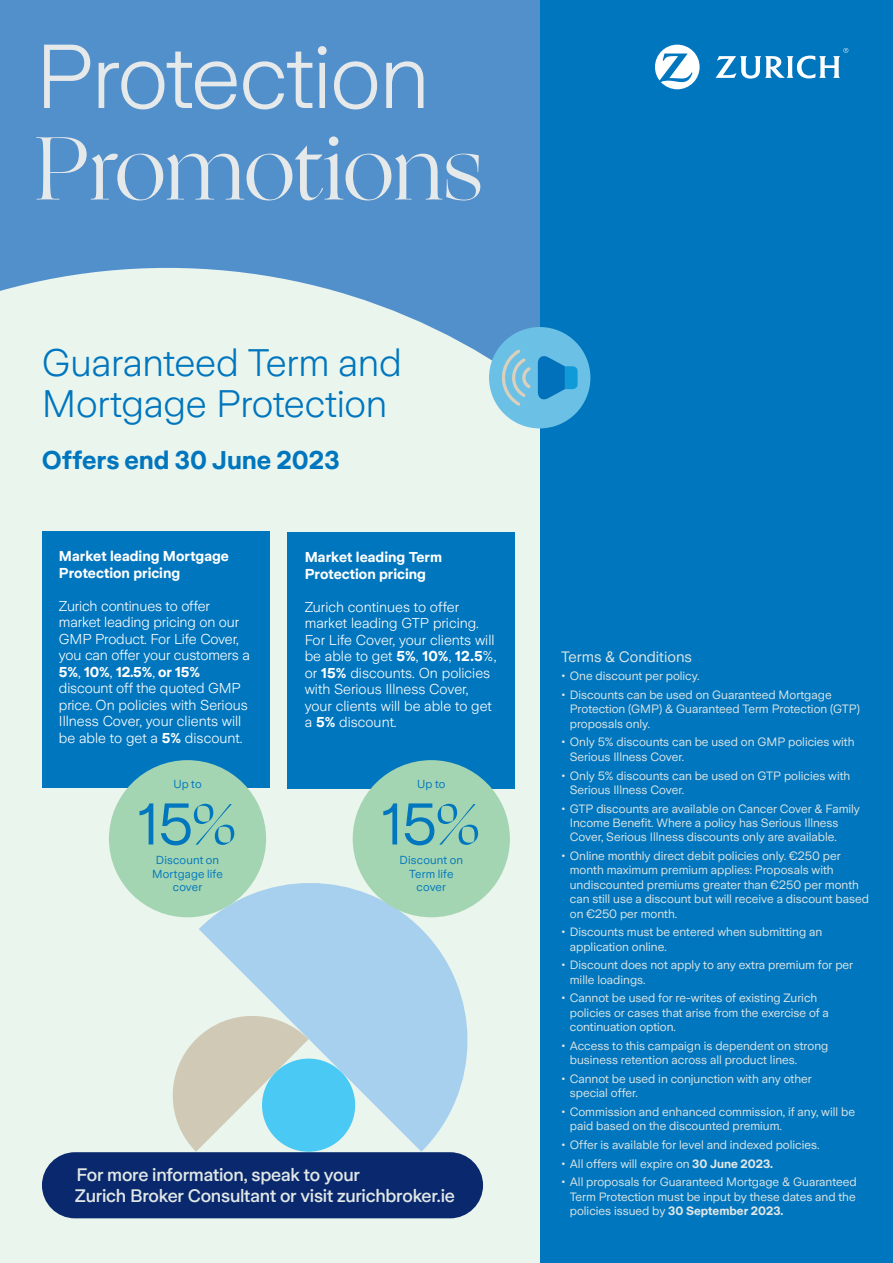
<style>
.page{position:relative;width:893px;height:1263px;background:#5290cc}
.page>*{position:absolute;margin:0;border:0;box-sizing:border-box;transform-origin:0 0}
.t1{font:300 90px "Zurich Sans";letter-spacing:-.02em;color:#e6e9ea}
.t2{font:90px "Ogg";letter-spacing:-.015em;color:#e6e9ea}
.t3{font:58.35px "Zurich Sans";color:#0076be}
.t4{font:300 38.1px/42px "Zurich Sans";letter-spacing:-.01em;color:#0076be}
.t5{font:700 25.5px "Zurich Sans";color:#0076be}
.t6{font:500 18px/21px "Zurich Sans";letter-spacing:-.015em;color:#e0e7e6}
.t7{font:15px "Zurich Sans";color:#e0e7e6}
.t8{font:300 14.25px/16.5px "Zurich Sans";color:#fff}
.t9{font:700 14.25px/16.5px "Zurich Sans";color:#fff}
.t10{font:12px/14.4px "Zurich Sans";color:#e0e7e6}
.t11{font:11.55px/13.8px "Zurich Sans";letter-spacing:.015em;color:#0076be;text-align:center}
.s1{font-weight:700}
.s2{font-family:"Ogg"}
</style>
<div class="page">
<div style="left:0;top:268px;width:540px;height:995px;background:#eaf5ed"></div>
<div style="left:540px;top:0;width:353px;height:1263px;background:#0076be"></div>
<div style="left:489px;top:327px;width:101px;height:101px;background:#6bc0e5;border-radius:50%"></div>
<svg style="left:538px;top:356px;width:40px;height:43px"></svg>
<svg style="left:497px;top:349px;width:34px;height:57px"></svg>
<div style="left:42px;top:1152px;width:441px;height:66px;background:#09286d;border-radius:33px"></div>
<div style="left:42px;top:531px;width:227px;height:257px;background:#0076be"></div>
<div style="left:288px;top:532px;width:227px;height:257px;background:#0076be"></div>
<svg style="left:199px;top:867px;width:284px;height:285px;fill:#a6d0ee"></svg>
<svg style="left:165px;top:1008px;width:144px;height:144px"></svg>
<div style="left:262px;top:1058px;width:93px;height:94px;background:#49c9f4;border-radius:50%"></div>
<div style="left:109px;top:760px;width:157px;height:157px;background:#a3d5b2;border-radius:50%"></div>
<div style="left:353px;top:760px;width:157px;height:157px;background:#a3d5b2;border-radius:50%"></div>
<svg style="left:655px;top:45px;width:45px;height:44px"></svg>
<svg style="left:715px;top:48px;width:133px;height:31px"></svg>
<h1 class="t1" style="left:35px;top:28px;width:396px">Protection</h1>
<h1 class="t2" style="left:35px;top:109px;width:449px">Promotions</h1>
<h3 class="t4" style="left:42px;top:342px;width:361px">Guaranteed Term and<br>Mortgage Protection</h3>
<h3 class="t5" style="left:42px;top:446px;width:299px">Offers end 30 June 2023</h3>
<p class="t9" style="left:59px;top:549px;width:172px">Market leading Mortgage<br>Protection pricing</p>
<p class="t8" style="left:59px;top:598px;width:192px">Zurich continues to offer market leading pricing on our<br>GMP Product. For Life Cover, you can offer your customers a<br><span class="s1">5%</span>, <span class="s1">10%</span>, <span class="s1">12.5%</span>, <span class="s1">or 15% </span>discount off the quoted GMP price. On policies with Serious<br>Illness Cover, your clients will be able to get a <span class="s1">5%</span> discount.</p>
<p class="t9" style="left:305px;top:549px;width:139px">Market leading Term<br>Protection pricing</p>
<p class="t8" style="left:305px;top:599px;width:193px">Zurich continues to offer market leading GTP pricing.<br>For Life Cover, your clients will be able to get <span class="s1">5%</span>, <span class="s1">10%</span>, <span class="s1">12.5</span>%, or <span class="s1">15%</span> discounts. On policies with Serious Illness Cover, your clients will be able to get a <span class="s1">5%</span> discount.</p>
<p class="t11" style="left:173px;top:777px;width:30px">Up to</p>
<p class="t11" style="left:417px;top:777px;width:30px">Up to</p>
<h2 class="t3" style="left:138px;top:792px;width:100px">15<span class="s2">%</span></h2>
<h2 class="t3" style="left:382px;top:792px;width:100px">15<span class="s2">%</span></h2>
<p class="t11" style="left:152px;top:853px;width:72px">Discount on<br>Mortgage life cover</p>
<p class="t11" style="left:400px;top:853px;width:65px">Discount on<br>Term life cover</p>
<h3 class="t6" style="left:75px;top:1165px;width:381px">For more information, speak to your<br>Zurich Broker Consultant or visit zurichbroker.ie</h3>
<p class="t7" style="left:561px;top:648px;width:132px">Terms &amp; Conditions</p>
<p class="t10" style="left:561px;top:669px;width:140px">• One discount per policy.</p>
<p class="t10" style="left:570px;top:688px;width:292px;text-indent:-9px">• Discounts can be used on Guaranteed Mortgage<br>Protection (GMP) &amp; Guaranteed Term Protection (GTP) proposals only.</p>
<p class="t10" style="left:570px;top:735px;width:286px;text-indent:-9px">• Only 5% discounts can be used on GMP policies with<br>Serious Illness Cover.</p>
<p class="t10" style="left:570px;top:768px;width:282px;text-indent:-9px">• Only 5% discounts can be used on GTP policies with<br>Serious Illness Cover.</p>
<p class="t10" style="left:570px;top:801px;width:292px;text-indent:-9px">• GTP discounts are available on Cancer Cover &amp; Family<br>Income Benefit. Where a policy has Serious Illness<br>Cover, Serious Illness discounts only are available.</p>
<p class="t10" style="left:570px;top:849px;width:301px;text-indent:-9px">• Online monthly direct debit policies only. €250 per month maximum premium applies: Proposals with undiscounted premiums greater than €250 per month can still use a discount but will receive a discount based on €250 per month.</p>
<p class="t10" style="left:570px;top:925px;width:254px;text-indent:-9px">• Discounts must be entered when submitting an application online.</p>
<p class="t10" style="left:570px;top:958px;width:285px;text-indent:-9px">• Discount does not apply to any extra premium for per mille loadings.</p>
<p class="t10" style="left:570px;top:991px;width:261px;text-indent:-9px">• Cannot be used for re-writes of existing Zurich policies or cases that arise from the exercise of a continuation option.</p>
<p class="t10" style="left:570px;top:1039px;width:260px;text-indent:-9px">• Access to this campaign is dependent on strong business retention across all product lines.</p>
<p class="t10" style="left:570px;top:1072px;width:243px;text-indent:-9px">• Cannot be used in conjunction with any other special offer.</p>
<p class="t10" style="left:570px;top:1105px;width:287px;text-indent:-9px">• Commission and enhanced commission, if any, will be paid based on the discounted premium.</p>
<p class="t10" style="left:561px;top:1138px;width:260px">• Offer is available for level and indexed policies.</p>
<p class="t10" style="left:561px;top:1156px;width:213px">• All offers will expire on <span class="s1">30 June 2023.</span></p>
<p class="t10" style="left:570px;top:1175px;width:288px;text-align:justify;text-indent:-9px">• All proposals for Guaranteed Mortgage &amp; Guaranteed Term Protection must be input by these dates and the policies issued by <span class="s1">30 September 2023.</span></p>
</div>
